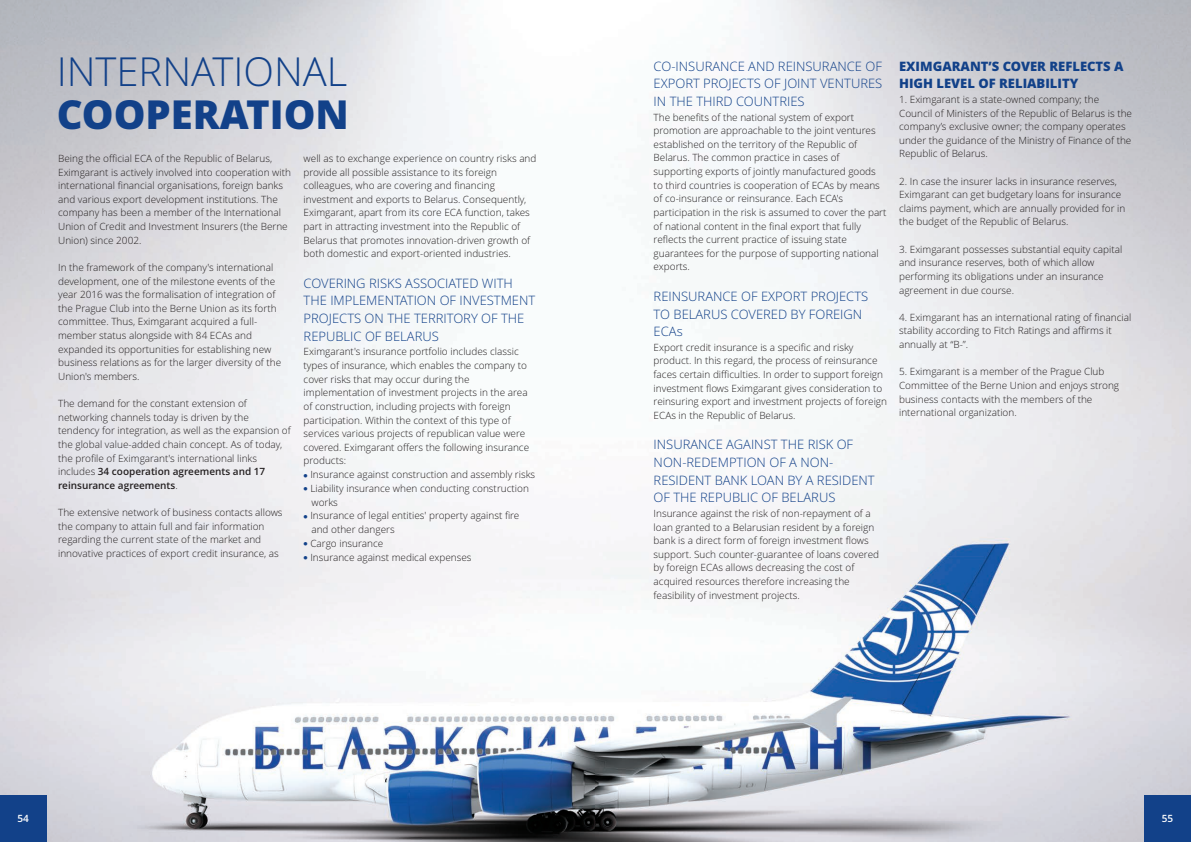
<style>
.page{position:relative;width:1191px;height:842px;background:#fff}
.page>*{position:absolute;margin:0;border:0;box-sizing:border-box;transform-origin:0 0}
.t1{font:300 40px "Open Sans";color:#124189}
.t2{font:800 40px "Open Sans";color:#124189}
.t3{font:300 13px/17.7px "Open Sans";color:#124189}
.t4{font:800 13px/17.7px "Open Sans";color:#124189}
.t5{font:300 10px/13.6px "Open Sans";color:#231f20}
.t6{font:600 10px "Open Sans";color:#fff}
.s1{font-weight:600}
.s2{font-family:"Arial";font-weight:700;font-size:12px;color:#124189}
</style>
<div class="page">
<img style="left:0;top:0;width:595px;height:842px">
<div style="left:0;top:795px;width:47px;height:47px;background:#124189"></div>
<img style="left:595px;top:0;width:596px;height:842px">
<div style="left:1144px;top:795px;width:47px;height:47px;background:#124189"></div>
<h1 class="t1" style="left:57px;top:55px;width:292px">INTERNATIONAL</h1>
<h1 class="t2" style="left:57px;top:99px;width:294px">COOPERATION</h1>
<p class="t5" style="left:58px;top:153px;width:234px">Being the official ECA of the Republic of Belarus, Eximgarant is actively involved into cooperation with international financial organisations, foreign banks and various export development institutions. The company has been a member of the International Union of Credit and Investment Insurers (the Berne Union) since 2002.</p>
<p class="t5" style="left:58px;top:262px;width:225px">In the framework of the company's international development, one of the milestone events of the year 2016 was the formalisation of integration of the Prague Club into the Berne Union as its forth committee. Thus, Eximgarant acquired a full&shy;member status alongside with 84 ECAs and expanded its opportunities for establishing new business relations as for the larger diversity of the Union's members.</p>
<p class="t5" style="left:58px;top:398px;width:234px">The demand for the constant extension of networking channels today is driven by the tendency for integration, as well as the expansion of the global value-added chain concept. As of today, the profile of Eximgarant's international links includes <span class="s1">34 cooperation agreements and 17 reinsurance agreements</span>.</p>
<p class="t5" style="left:58px;top:507px;width:226px">The extensive network of business contacts allows the company to attain full and fair information regarding the current state of the market and innovative practices of export credit insurance, as</p>
<p class="t5" style="left:304px;top:153px;width:234px">well as to exchange experience on country risks and provide all possible assistance to its foreign colleagues, who are covering and financing investment and exports to Belarus. Consequently, Eximgarant, apart from its core ECA function, takes part in attracting investment into the Republic of Belarus that promotes innovation-driven growth of both domestic and export-oriented industries.</p>
<h2 class="t3" style="left:304px;top:275px;width:233px">COVERING RISKS ASSOCIATED WITH<br>THE IMPLEMENTATION OF INVESTMENT<br>PROJECTS ON THE TERRITORY OF THE<br>REPUBLIC OF BELARUS</h2>
<p class="t5" style="left:304px;top:346px;width:227px">Eximgarant's insurance portfolio includes classic types of insurance, which enables the company to cover risks that may occur during the implementation of investment projects in the area of construction, including projects with foreign participation. Within the context of this type of services various projects of republican value were covered. Eximgarant offers the following insurance products:</p>
<p class="t5" style="left:304px;top:469px;width:233px"><span class="s2">•</span> Insurance against construction and assembly risks</p>
<p class="t5" style="left:311px;top:482px;width:219px;text-indent:-8px"><span class="s2">•</span> Liability insurance when conducting construction works</p>
<p class="t5" style="left:311px;top:510px;width:209px;text-indent:-8px"><span class="s2">•</span> Insurance of legal entities' property against fire and other dangers</p>
<p class="t5" style="left:304px;top:537px;width:81px"><span class="s2">•</span> Cargo insurance</p>
<p class="t5" style="left:304px;top:551px;width:169px"><span class="s2">•</span> Insurance against medical expenses</p>
<p class="t6" style="left:17px;top:814px;width:13px">54</p>
<h2 class="t3" style="left:653px;top:58px;width:230px;text-align:justify">CO-INSURANCE AND REINSURANCE OF EXPORT PROJECTS OF JOINT VENTURES IN THE THIRD COUNTRIES</h2>
<p class="t5" style="left:653px;top:111px;width:234px">The benefits of the national system of export promotion are approachable to the joint ventures established on the territory of the Republic of Belarus. The common practice in cases of supporting exports of jointly manufactured goods to third countries is cooperation of ECAs by means of co-insurance or reinsurance. Each ECA's participation in the risk is assumed to cover the part of national content in the final export that fully reflects the current practice of issuing state guarantees for the purpose of supporting national exports.</p>
<h2 class="t3" style="left:653px;top:289px;width:216px">REINSURANCE OF EXPORT PROJECTS<br>TO BELARUS COVERED BY FOREIGN<br>ECAs</h2>
<p class="t5" style="left:653px;top:341px;width:235px">Export credit insurance is a specific and risky product. In this regard, the process of reinsurance faces certain difficulties. In order to support foreign investment flows Eximgarant gives consideration to reinsuring export and investment projects of foreign ECAs in the Republic of Belarus.</p>
<h2 class="t3" style="left:653px;top:437px;width:223px">INSURANCE AGAINST THE RISK OF<br>NON-REDEMPTION OF A NON-<br>RESIDENT BANK LOAN BY A RESIDENT<br>OF THE REPUBLIC OF BELARUS</h2>
<p class="t5" style="left:653px;top:507px;width:227px">Insurance against the risk of non-repayment of a loan granted to a Belarusian resident by a foreign bank is a direct form of foreign investment flows support. Such counter-guarantee of loans covered by foreign ECAs allows decreasing the cost of acquired resources therefore increasing the feasibility of investment projects.</p>
<h2 class="t4" style="left:899px;top:58px;width:226px">EXIMGARANT’S COVER REFLECTS A<br>HIGH LEVEL OF RELIABILITY</h2>
<p class="t5" style="left:899px;top:93px;width:234px">1. Eximgarant is a state-owned company; the Council of Ministers of the Republic of Belarus is the company’s exclusive owner; the company operates under the guidance of the Ministry of Finance of the Republic of Belarus.</p>
<p class="t5" style="left:899px;top:175px;width:228px">2. In case the insurer lacks in insurance reserves, Eximgarant can get budgetary loans for insurance claims payment, which are annually provided for in the budget of the Republic of Belarus.</p>
<p class="t5" style="left:899px;top:243px;width:225px">3. Eximgarant possesses substantial equity capital and insurance reserves, both of which allow performing its obligations under an insurance agreement in due course.</p>
<p class="t5" style="left:899px;top:311px;width:234px">4. Eximgarant has an international rating of financial stability according to Fitch Ratings and affirms it annually at “B-”.</p>
<p class="t5" style="left:899px;top:366px;width:221px">5. Eximgarant is a member of the Prague Club Committee of the Berne Union and enjoys strong business contacts with the members of the international organization.</p>
<p class="t6" style="left:1161px;top:814px;width:13px">55</p>
</div>
